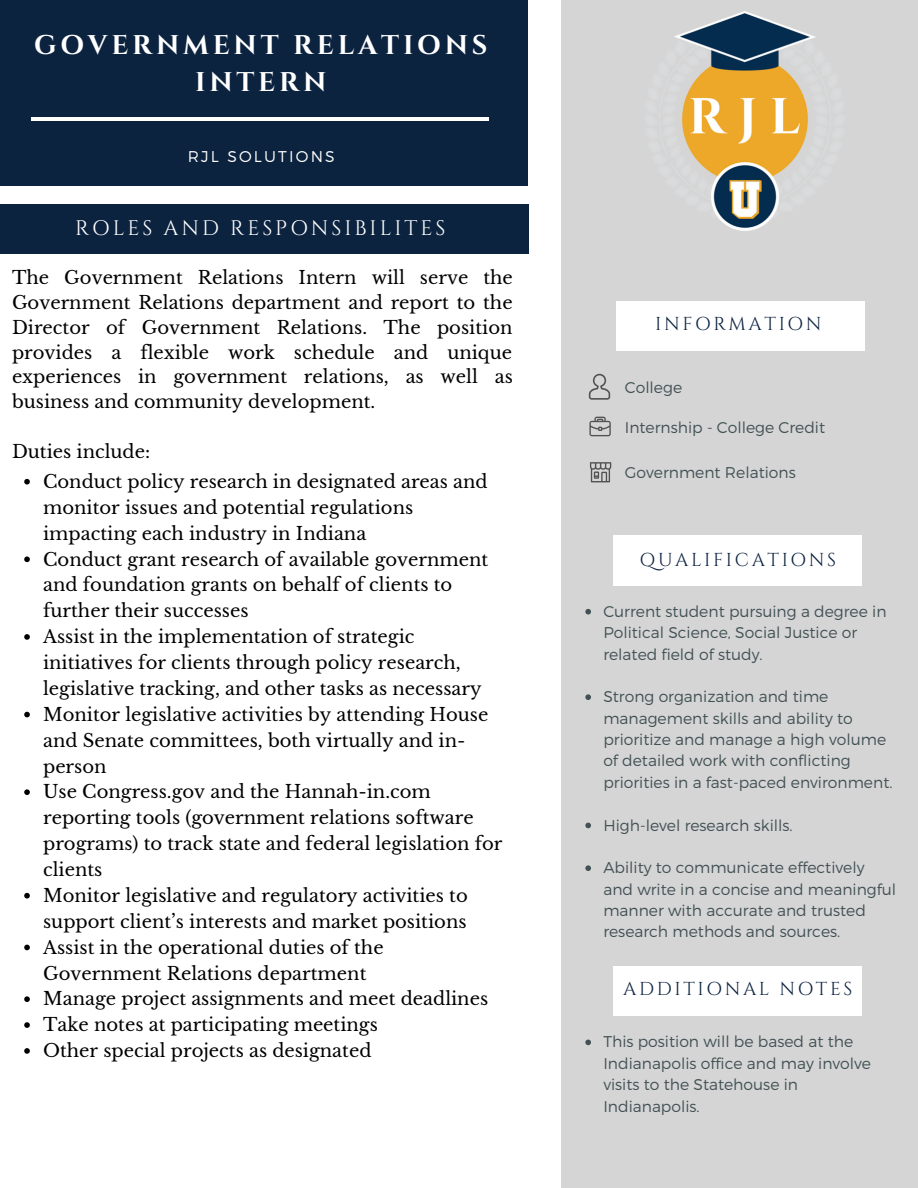
<style>
.page{position:relative;width:918px;height:1188px;background:#fff}
.page>*{position:absolute;margin:0;border:0;box-sizing:border-box;transform-origin:0 0}
.t1{font:700 27px/37.2px "Cinzel";letter-spacing:.14em;color:#fff;text-align:center}
.t2{font:21px "Cinzel";letter-spacing:.14em;color:#fff}
.t3{font:18.75px "Cinzel";letter-spacing:.14em;color:#0c2340}
.t4{font:18px/25.8px "Libre Baskerville";color:#000}
.t5{font:300 15.6px/21.3px "Montserrat";color:#425154}
.t6{font:300 15.6px "Montserrat";letter-spacing:.14em;color:#fff}
</style>
<div class="page">
<div style="left:0;top:0;width:527px;height:186px;background:#0c2340"></div>
<div style="left:561px;top:0;width:357px;height:1188px;background:#d5d5d5"></div>
<div style="left:616px;top:301px;width:249px;height:50px;background:#fff"></div>
<hr style="left:31px;top:117px;width:458px;height:4px;background:#fff">
<svg style="left:589px;top:374px;width:21px;height:26px"></svg>
<svg style="left:590px;top:462px;width:21px;height:20px"></svg>
<svg style="left:589px;top:417px;width:22px;height:19px"></svg>
<div style="left:613px;top:536px;width:249px;height:49px;background:#fff"></div>
<svg style="left:585px;top:609px;width:6px;height:6px"></svg>
<svg style="left:585px;top:694px;width:6px;height:6px"></svg>
<svg style="left:585px;top:823px;width:6px;height:5px"></svg>
<svg style="left:585px;top:865px;width:6px;height:6px"></svg>
<div style="left:0;top:204px;width:529px;height:50px;background:#0c2340"></div>
<svg style="left:24px;top:479px;width:6px;height:6px"></svg>
<svg style="left:24px;top:557px;width:6px;height:5px"></svg>
<svg style="left:24px;top:634px;width:6px;height:6px"></svg>
<svg style="left:24px;top:712px;width:6px;height:5px"></svg>
<svg style="left:24px;top:789px;width:6px;height:6px"></svg>
<svg style="left:24px;top:893px;width:6px;height:6px"></svg>
<svg style="left:24px;top:945px;width:6px;height:5px"></svg>
<svg style="left:24px;top:996px;width:6px;height:6px"></svg>
<svg style="left:24px;top:1022px;width:6px;height:6px"></svg>
<svg style="left:24px;top:1048px;width:6px;height:6px"></svg>
<img style="left:674px;top:12px;width:142px;height:218px">
<div style="left:613px;top:966px;width:249px;height:50px;background:#fff"></div>
<svg style="left:585px;top:1040px;width:6px;height:5px"></svg>
<h1 class="t1" style="left:34px;top:27px;width:455px">GOVERNMENT RELATIONS<br>INTERN</h1>
<p class="t6" style="left:188px;top:146px;width:149px">RJL SOLUTIONS</p>
<p class="t2" style="left:75px;top:215px;width:372px">ROLES AND RESPONSIBILITES</p>
<p class="t4" style="left:12px;top:266px;width:502px;line-height:24.8px;text-align:justify">The Government Relations Intern will serve the Government Relations department and report to the Director of Government Relations. The position provides a flexible work schedule and unique experiences in government relations, as well as business and community development.</p>
<p class="t4" style="left:43px;top:436px;width:446px;line-height:30.2px;text-indent:-31px">Duties include:<br>Conduct policy research in designated areas and</p>
<p class="t4" style="left:43px;top:495px;width:461px">monitor issues and potential regulations impacting each industry in Indiana<br>Conduct grant research of available government and foundation grants on behalf of clients to further their successes<br>Assist in the implementation of strategic initiatives for clients through policy research, legislative tracking, and other tasks as necessary Monitor legislative activities by attending House and Senate committees, both virtually and in&shy;person<br>Use Congress.gov and the Hannah-in.com reporting tools (government relations software programs) to track state and federal legislation for clients<br>Monitor legislative and regulatory activities to support client’s interests and market positions Assist in the operational duties of the Government Relations department<br>Manage project assignments and meet deadlines Take notes at participating meetings<br>Other special projects as designated</p>
<p class="t3" style="left:655px;top:312px;width:168px">INFORMATION</p>
<p class="t5" style="left:625px;top:376px;width:59px">College</p>
<p class="t5" style="left:625px;top:416px;width:202px">Internship - College Credit</p>
<p class="t5" style="left:625px;top:461px;width:172px">Government Relations</p>
<p class="t3" style="left:640px;top:548px;width:198px">QUALIFICATIONS</p>
<p class="t5" style="left:603px;top:600px;width:285px">Current student pursuing a degree in<br>Political Science, Social Justice or related field of study.</p>
<p class="t5" style="left:603px;top:685px;width:291px">Strong organization and time management skills and ability to prioritize and manage a high volume of detailed work with conflicting priorities in a fast-paced environment.</p>
<p class="t5" style="left:603px;top:814px;width:191px">High-level research skills.</p>
<p class="t5" style="left:603px;top:856px;width:294px">Ability to communicate effectively and write in a concise and meaningful manner with accurate and trusted research methods and sources.</p>
<p class="t3" style="left:623px;top:977px;width:231px">ADDITIONAL NOTES</p>
<p class="t5" style="left:603px;top:1030px;width:269px">This position will be based at the<br>Indianapolis office and may involve visits to the Statehouse in<br>Indianapolis.</p>
</div>
